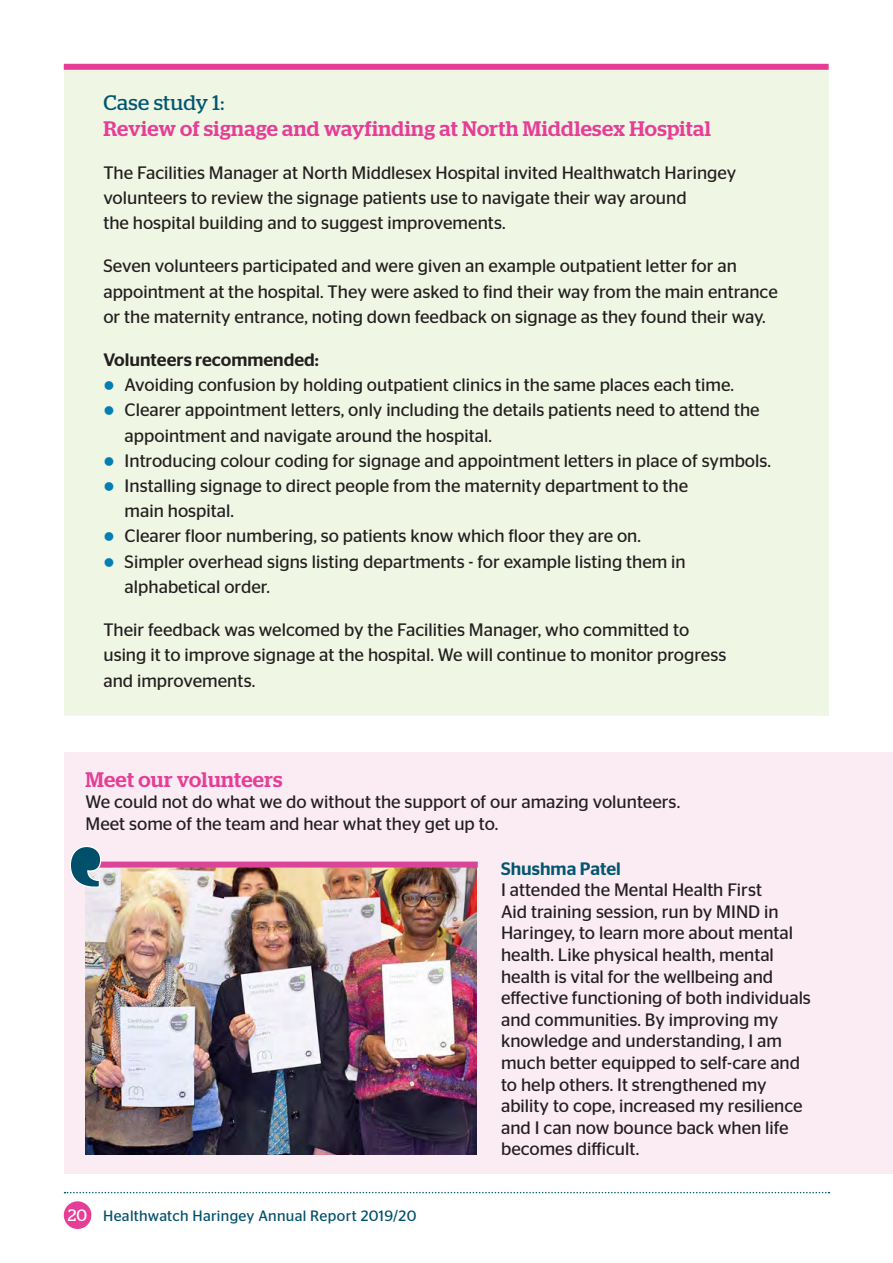
<style>
.page{position:relative;width:893px;height:1263px;background:#fff}
.page>*{position:absolute;margin:0;border:0;box-sizing:border-box;transform-origin:0 0}
.Pullout{font:500 21px "Stag";letter-spacing:.02em;color:#e63e97}
.Pullout-2{font:21px "Stag";letter-spacing:.02em;color:#015670}
.Pullout-3{font:18px/21.6px "Stag Sans";color:#231f20}
.Pullout-4{font:500 18px "Stag Sans";color:#231f20}
.Pullout-5{font:500 18px "Stag Sans";color:#015670}
.t1{font:15px "Stag Sans";letter-spacing:.02em;color:#004f6b}
.s1{color:#007fb2}
.s2{font-family:"Stag";font-size:16.5px;color:#fff}
</style>
<div class="page">
<div style="left:64px;top:1201px;width:27px;height:28px;background:#e63e97;border-radius:50%"></div>
<svg style="left:65px;top:1192px;width:764px;height:1px"></svg>
<div style="left:64px;top:752px;width:829px;height:422px;background:#fbebf2"></div>
<div style="left:64px;top:67px;width:765px;height:648px;background:#eff6e4"></div>
<div style="left:64px;top:64px;width:765px;height:6px;background:#e63e97"></div>
<img style="left:86px;top:867px;width:391px;height:287px">
<div style="left:87px;top:861px;width:391px;height:6px;background:#da4599"></div>
<svg style="left:70px;top:846px;width:32px;height:43px"></svg>
<p class="Pullout-2" style="left:103px;top:91px;width:122px">Case study 1:</p>
<p class="Pullout" style="left:103px;top:116px;width:609px">Review of signage and wayfinding at North Middlesex Hospital</p>
<p class="Pullout-3" style="left:103px;top:160px;width:634px;line-height:25.2px">The Facilities Manager at North Middlesex Hospital invited Healthwatch Haringey volunteers to review the signage patients use to navigate their way around</p>
<p class="Pullout-3" style="left:103px;top:212px;width:404px">the hospital building and to suggest improvements.</p>
<p class="Pullout-3" style="left:103px;top:253px;width:676px;line-height:25.2px">Seven volunteers participated and were given an example outpatient letter for an appointment at the hospital. They were asked to find their way from the main entrance or the maternity entrance, noting down feedback on signage as they found their way.</p>
<p class="Pullout-4" style="left:103px;top:349px;width:217px">Volunteers recommended:</p>
<p class="Pullout-3" style="left:103px;top:374px;width:632px"><span class="s1">●</span> Avoiding confusion by holding outpatient clinics in the same places each time.</p>
<p class="Pullout-3" style="left:125px;top:397px;width:637px;line-height:25.2px;text-indent:-21px"><span class="s1">●</span> Clearer appointment letters, only including the details patients need to attend the appointment and navigate around the hospital.</p>
<p class="Pullout-3" style="left:103px;top:450px;width:669px"><span class="s1">●</span> Introducing colour coding for signage and appointment letters in place of symbols.</p>
<p class="Pullout-3" style="left:103px;top:475px;width:586px"><span class="s1">●</span> Installing signage to direct people from the maternity department to the</p>
<p class="Pullout-3" style="left:125px;top:500px;width:111px">main hospital.</p>
<p class="Pullout-3" style="left:103px;top:525px;width:539px"><span class="s1">●</span> Clearer floor numbering, so patients know which floor they are on.</p>
<p class="Pullout-3" style="left:103px;top:550px;width:584px"><span class="s1">●</span> Simpler overhead signs listing departments - for example listing them in</p>
<p class="Pullout-3" style="left:125px;top:576px;width:147px">alphabetical order.</p>
<p class="Pullout-3" style="left:103px;top:619px;width:587px">Their feedback was welcomed by the Facilities Manager, who committed to</p>
<p class="Pullout-3" style="left:103px;top:644px;width:624px">using it to improve signage at the hospital. We will continue to monitor progress</p>
<p class="Pullout-3" style="left:103px;top:669px;width:153px">and improvements.</p>
<p class="Pullout" style="left:86px;top:767px;width:198px">Meet our volunteers</p>
<p class="Pullout-3" style="left:86px;top:791px;width:596px">We could not do what we do without the support of our amazing volunteers.</p>
<p class="Pullout-3" style="left:86px;top:813px;width:414px">Meet some of the team and hear what they get up to.</p>
<p class="Pullout-5" style="left:501px;top:858px;width:121px">Shushma Patel</p>
<p class="Pullout-3" style="left:501px;top:879px;width:311px">I attended the Mental Health First<br>Aid training session, run by MIND in Haringey, to learn more about mental health. Like physical health, mental health is vital for the wellbeing and effective functioning of both individuals and communities. By improving my knowledge and understanding, I am much better equipped to self-care and to help others. It strengthened my ability to cope, increased my resilience and I can now bounce back when life becomes difficult.</p>
<p class="t1" style="left:68px;top:1207px;width:350px"><span class="s2">20</span> Healthwatch Haringey Annual Report 2019/20</p>
</div>
